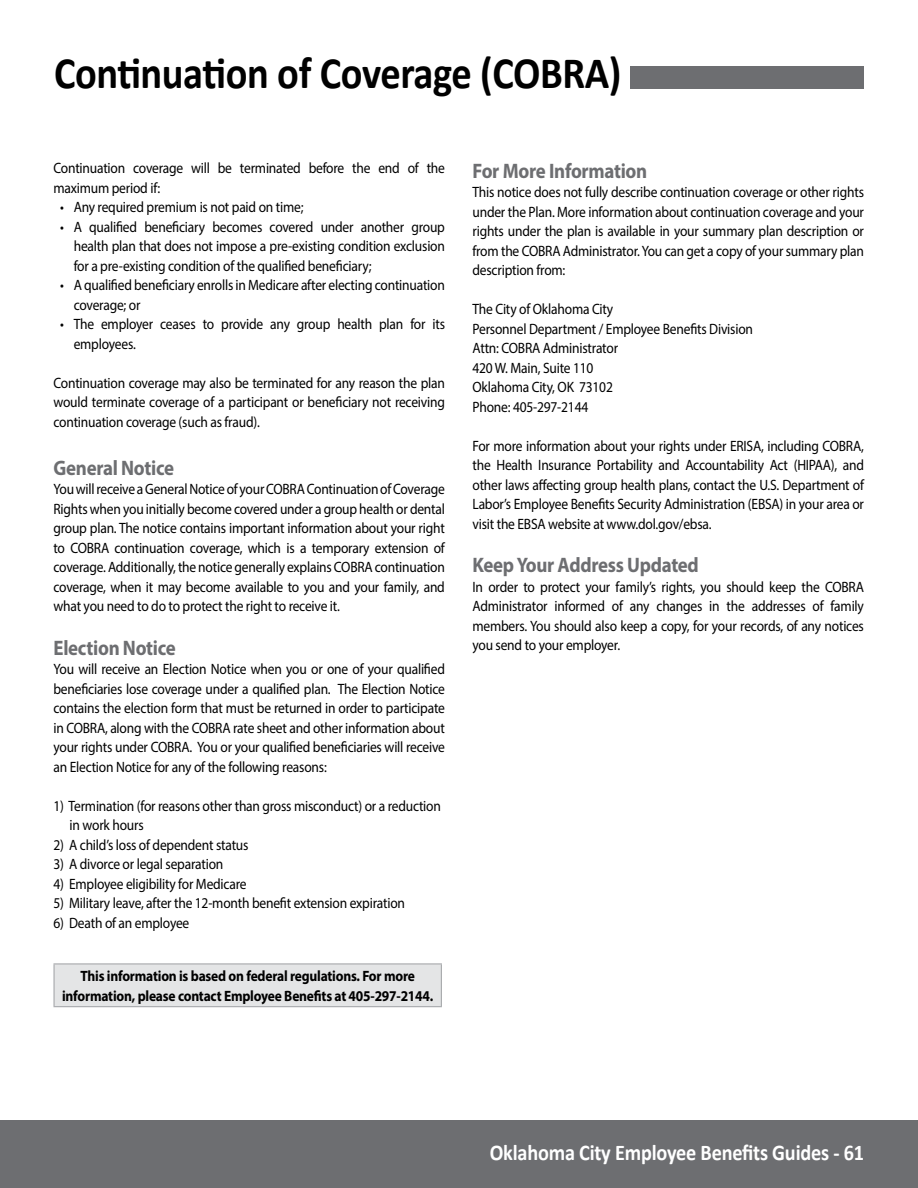
<style>
.page{position:relative;width:918px;height:1188px;background:#fff}
.page>*{position:absolute;margin:0;border:0;box-sizing:border-box;transform-origin:0 0}
.t1{font:700 45px "Calibri";letter-spacing:-.01em;color:#000;scale:.9 1}
.t2{font:700 22.5px "Calibri";letter-spacing:-.01em;color:#fff;scale:.9 1}
.t3{font:700 21px "Myriad Pro";letter-spacing:-.015em;color:#6d6e71;scale:.9 1}
.t4{font:15px/19.5px "Myriad Pro";letter-spacing:-.015em;color:#000;text-align:justify;scale:.9 1}
.t5{font:700 15px/19.5px "Myriad Pro";letter-spacing:-.015em;color:#000;text-align:center;scale:.9 1}
</style>
<div class="page">
<div style="left:0;top:1120px;width:918px;height:68px;background:#6d6e71"></div>
<div style="left:631px;top:66px;width:233px;height:23px;background:#6d6e71"></div>
<div style="left:54px;top:964px;width:387px;height:43px;background:#e4e5e6"></div>
<hr style="left:53px;top:964px;width:2px;height:42px;background:#a7a9ac">
<hr style="left:441px;top:964px;width:1px;height:42px;background:#a7a9ac">
<hr style="left:53px;top:1006px;width:389px;height:1px;background:#a7a9ac">
<hr style="left:53px;top:963px;width:389px;height:1px;background:#a7a9ac">
<h1 class="t1" style="left:54px;top:41px;width:632px">Continuation of Coverage (COBRA)</h1>
<p class="t4" style="left:53px;top:158px;width:437px">Continuation coverage will be terminated before the end of the maximum period if:</p>
<p class="t4" style="left:60px;top:197px;width:272px">• Any required premium is not paid on time;</p>
<p class="t4" style="left:74px;top:217px;width:414px;text-indent:-14px">• A qualified beneficiary becomes covered under another group health plan that does not impose a pre-existing condition exclusion for a pre-existing condition of the qualified beneficiary;</p>
<p class="t4" style="left:74px;top:275px;width:414px;text-indent:-14px">• A qualified beneficiary enrolls in Medicare after electing continuation coverage; or</p>
<p class="t4" style="left:74px;top:314px;width:414px;text-indent:-14px">• The employer ceases to provide any group health plan for its employees.</p>
<p class="t4" style="left:53px;top:373px;width:437px">Continuation coverage may also be terminated for any reason the plan would terminate coverage of a participant or beneficiary not receiving continuation coverage (such as fraud).</p>
<h3 class="t3" style="left:53px;top:454px;width:136px">General Notice</h3>
<p class="t4" style="left:53px;top:479px;width:437px">You will receive a General Notice of your COBRA Continuation of Coverage Rights when you initially become covered under a group health or dental group plan. The notice contains important information about your right to COBRA continuation coverage, which is a temporary extension of coverage. Additionally, the notice generally explains COBRA continuation coverage, when it may become available to you and your family, and what you need to do to protect the right to receive it.</p>
<h3 class="t3" style="left:53px;top:634px;width:138px">Election Notice</h3>
<p class="t4" style="left:53px;top:659px;width:437px">You will receive an Election Notice when you or one of your qualified beneficiaries lose coverage under a qualified plan. The Election Notice contains the election form that must be returned in order to participate in COBRA, along with the COBRA rate sheet and other information about your rights under COBRA. You or your qualified beneficiaries will receive an Election Notice for any of the following reasons:</p>
<p class="t4" style="left:70px;top:796px;width:414px;text-indent:-16px">1) Termination (for reasons other than gross misconduct) or a reduction in work hours</p>
<p class="t4" style="left:53px;top:835px;width:218px">2) A child’s loss of dependent status</p>
<p class="t4" style="left:53px;top:854px;width:190px">3) A divorce or legal separation</p>
<p class="t4" style="left:53px;top:874px;width:216px">4) Employee eligibility for Medicare</p>
<p class="t4" style="left:53px;top:893px;width:392px">5) Military leave, after the 12-month benefit extension expiration</p>
<p class="t4" style="left:53px;top:913px;width:153px">6) Death of an employee</p>
<p class="t5" style="left:62px;top:966px;width:414px">This information is based on federal regulations. For more information, please contact Employee Benefits at 405-297-2144.</p>
<h3 class="t3" style="left:472px;top:157px;width:196px">For More Information</h3>
<p class="t4" style="left:472px;top:182px;width:437px">This notice does not fully describe continuation coverage or other rights under the Plan. More information about continuation coverage and your rights under the plan is available in your summary plan description or from the COBRA Administrator. You can get a copy of your summary plan description from:</p>
<p class="t4" style="left:472px;top:299px;width:313px;text-align:left">The City of Oklahoma City<br>Personnel Department / Employee Benefits Division<br>Attn: COBRA Administrator<br>420 W. Main, Suite 110<br>Oklahoma City, OK 73102<br>Phone: 405-297-2144</p>
<p class="t4" style="left:472px;top:436px;width:437px">For more information about your rights under ERISA, including COBRA, the Health Insurance Portability and Accountability Act (HIPAA), and other laws affecting group health plans, contact the U.S. Department of Labor’s Employee Benefits Security Administration (EBSA) in your area or visit the EBSA website at www.dol.gov/ebsa.</p>
<h3 class="t3" style="left:472px;top:551px;width:253px">Keep Your Address Updated</h3>
<p class="t4" style="left:472px;top:577px;width:437px">In order to protect your family’s rights, you should keep the COBRA Administrator informed of any changes in the addresses of family members. You should also keep a copy, for your records, of any notices you send to your employer.</p>
<h2 class="t2" style="left:490px;top:1136px;width:417px">Oklahoma City Employee Benefits Guides - 61</h2>
</div>
